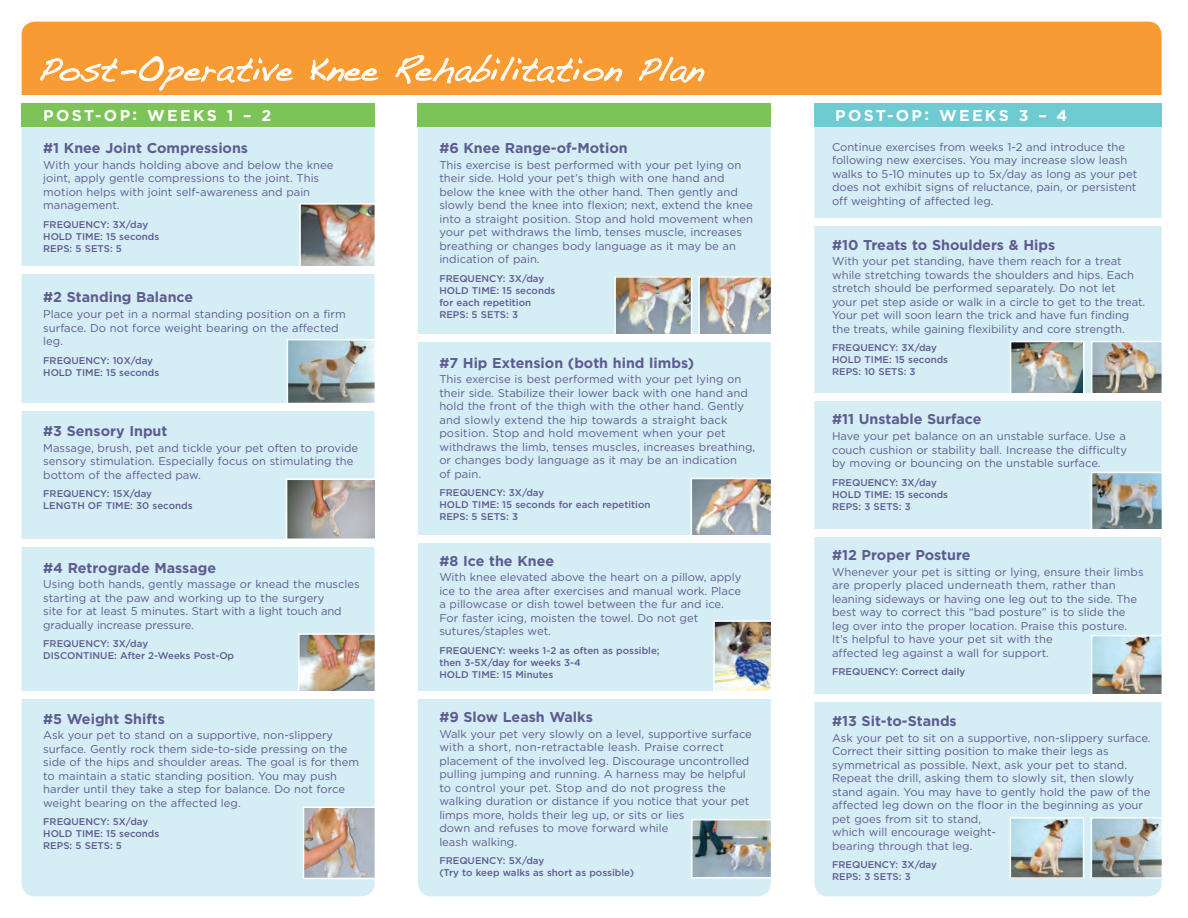
<style>
.page{position:relative;width:1188px;height:918px;background:#fff}
.page>*{position:absolute;margin:0;border:0;box-sizing:border-box;transform-origin:0 0}
.t1{font:33.15px "Handwriting Dakota";letter-spacing:.025em;color:#fff}
.t2{font:700 15.75px "Gotham";letter-spacing:.15em;color:#fff}
.t3{font:700 14.25px "Gotham";color:#5f5b91}
.t4{font:11.25px/13.5px "Gotham";color:#5f5b91}
.t5{font:500 9.75px/12px "Gotham";color:#5f5b91}
</style>
<div class="page">
<div style="left:22px;top:94px;width:353px;height:802px;background:#d5eef5;border-radius:14px"></div>
<div style="left:814px;top:94px;width:348px;height:802px;background:#d5eef5;border-radius:14px"></div>
<div style="left:418px;top:94px;width:353px;height:802px;background:#d5eef5;border-radius:14px"></div>
<div style="left:22px;top:22px;width:1140px;height:74px;background:#f89b33"></div>
<div style="left:22px;top:100px;width:353px;height:27px;background:#7cc358"></div>
<svg style="left:40px;top:56px;width:254px;height:35px;background:#f8a74d"></svg>
<svg style="left:310px;top:58px;width:69px;height:24px;background:#f9ae5b"></svg>
<svg style="left:395px;top:54px;width:227px;height:30px;background:#f9ab55"></svg>
<svg style="left:639px;top:57px;width:66px;height:26px;background:#f9ae5a"></svg>
<div style="left:814px;top:100px;width:348px;height:27px;background:#6fcbd2"></div>
<div style="left:418px;top:100px;width:353px;height:27px;background:#7cc358"></div>
<img style="left:299px;top:203px;width:76px;height:64px">
<svg style="left:286px;top:478px;width:89px;height:62px;background:#a9a39f"></svg>
<img style="left:298px;top:633px;width:77px;height:59px">
<img style="left:303px;top:806px;width:72px;height:73px">
<img style="left:698px;top:276px;width:74px;height:58px">
<img style="left:614px;top:276px;width:78px;height:58px">
<img style="left:691px;top:478px;width:80px;height:57px">
<img style="left:713px;top:620px;width:58px;height:71px">
<img style="left:691px;top:819px;width:80px;height:60px">
<svg style="left:1091px;top:817px;width:71px;height:62px;background:#a4aeae"></svg>
<img style="left:1091px;top:635px;width:71px;height:59px">
<img style="left:1091px;top:472px;width:71px;height:57px">
<img style="left:1010px;top:341px;width:75px;height:53px">
<img style="left:1091px;top:341px;width:71px;height:53px">
<img style="left:287px;top:339px;width:88px;height:64px">
<img style="left:1010px;top:817px;width:74px;height:62px">
<div style="left:11px;top:96px;width:1163px;height:7px;background:#fff"></div>
<div style="left:14px;top:540px;width:369px;height:7px;background:#fff"></div>
<div style="left:412px;top:334px;width:370px;height:8px;background:#fff"></div>
<div style="left:412px;top:691px;width:370px;height:8px;background:#fff"></div>
<div style="left:805px;top:529px;width:370px;height:7px;background:#fff"></div>
<div style="left:805px;top:694px;width:370px;height:8px;background:#fff"></div>
<div style="left:805px;top:394px;width:370px;height:7px;background:#fff"></div>
<div style="left:14px;top:403px;width:369px;height:8px;background:#fff"></div>
<div style="left:14px;top:267px;width:369px;height:7px;background:#fff"></div>
<div style="left:14px;top:692px;width:369px;height:7px;background:#fff"></div>
<div style="left:412px;top:535px;width:370px;height:8px;background:#fff"></div>
<div style="left:805px;top:218px;width:370px;height:8px;background:#fff"></div>
<h1 class="t1" style="left:38px;top:50px;width:667px">Post-Operative Knee Rehabilitation Plan</h1>
<h2 class="t2" style="left:43px;top:106px;width:230px">POST-OP: WEEKS 1 – 2</h2>
<p class="t3" style="left:43px;top:140px;width:206px">#1 Knee Joint Compressions</p>
<p class="t4" style="left:43px;top:158px;width:292px">With your hands holding above and below the knee joint, apply gentle compressions to the joint. This motion helps with joint self-awareness and pain management.</p>
<p class="t5" style="left:43px;top:218px;width:118px">FREQUENCY: 3X/day<br>HOLD TIME: 15 seconds<br>REPS: 5 SETS: 5</p>
<p class="t3" style="left:43px;top:289px;width:151px">#2 Standing Balance</p>
<p class="t4" style="left:43px;top:307px;width:304px">Place your pet in a normal standing position on a firm surface. Do not force weight bearing on the affected leg.</p>
<p class="t5" style="left:43px;top:354px;width:118px">FREQUENCY: 10X/day<br>HOLD TIME: 15 seconds</p>
<p class="t3" style="left:43px;top:423px;width:126px">#3 Sensory Input</p>
<p class="t4" style="left:43px;top:441px;width:317px">Massage, brush, pet and tickle your pet often to provide sensory stimulation. Especially focus on stimulating the bottom of the affected paw.</p>
<p class="t5" style="left:43px;top:488px;width:151px">FREQUENCY: 15X/day<br>LENGTH OF TIME: 30 seconds</p>
<p class="t3" style="left:43px;top:560px;width:174px">#4 Retrograde Massage</p>
<p class="t4" style="left:43px;top:578px;width:318px">Using both hands, gently massage or knead the muscles starting at the paw and working up to the surgery<br>site for at least 5 minutes. Start with a light touch and gradually increase pressure.</p>
<p class="t5" style="left:43px;top:638px;width:192px">FREQUENCY: 3X/day<br>DISCONTINUE: After 2-Weeks Post-Op</p>
<p class="t3" style="left:43px;top:710px;width:123px">#5 Weight Shifts</p>
<p class="t4" style="left:43px;top:728px;width:317px">Ask your pet to stand on a supportive, non-slippery surface. Gently rock them side-to-side pressing on the side of the hips and shoulder areas. The goal is for them to maintain a static standing position. You may push harder until they take a step for balance. Do not force weight bearing on the affected leg.</p>
<p class="t5" style="left:43px;top:815px;width:118px">FREQUENCY: 5X/day<br>HOLD TIME: 15 seconds<br>REPS: 5 SETS: 5</p>
<p class="t3" style="left:439px;top:140px;width:190px">#6 Knee Range-of-Motion</p>
<p class="t4" style="left:439px;top:158px;width:315px">This exercise is best performed with your pet lying on their side. Hold your pet’s thigh with one hand and below the knee with the other hand. Then gently and slowly bend the knee into flexion; next, extend the knee into a straight position. Stop and hold movement when your pet withdraws the limb, tenses muscle, increases breathing or changes body language as it may be an indication of pain.</p>
<p class="t5" style="left:439px;top:272px;width:118px">FREQUENCY: 3X/day<br>HOLD TIME: 15 seconds for each repetition<br>REPS: 5 SETS: 3</p>
<p class="t3" style="left:439px;top:354px;width:256px">#7 Hip Extension (both hind limbs)</p>
<p class="t4" style="left:439px;top:372px;width:318px">This exercise is best performed with your pet lying on their side. Stabilize their lower back with one hand and hold the front of the thigh with the other hand. Gently and slowly extend the hip towards a straight back position. Stop and hold movement when your pet withdraws the limb, tenses muscles, increases breathing, or changes body language as it may be an indication<br>of pain.</p>
<p class="t5" style="left:439px;top:487px;width:213px">FREQUENCY: 3X/day<br>HOLD TIME: 15 seconds for each repetition<br>REPS: 5 SETS: 3</p>
<p class="t3" style="left:439px;top:552px;width:116px">#8 Ice the Knee</p>
<p class="t4" style="left:439px;top:570px;width:304px">With knee elevated above the heart on a pillow, apply ice to the area after exercises and manual work. Place a pillowcase or dish towel between the fur and ice.<br>For faster icing, moisten the towel. Do not get sutures/staples wet.</p>
<p class="t5" style="left:439px;top:644px;width:222px">FREQUENCY: weeks 1-2 as often as possible; then 3-5X/day for weeks 3-4<br>HOLD TIME: 15 Minutes</p>
<p class="t3" style="left:439px;top:709px;width:155px">#9 Slow Leash Walks</p>
<p class="t4" style="left:439px;top:727px;width:314px">Walk your pet very slowly on a level, supportive surface with a short, non-retractable leash. Praise correct placement of the involved leg. Discourage uncontrolled pulling jumping and running. A harness may be helpful to control your pet. Stop and do not progress the walking duration or distance if you notice that your pet limps more, holds their leg up, or sits or lies<br>down and refuses to move forward while<br>leash walking.</p>
<p class="t5" style="left:439px;top:854px;width:196px">FREQUENCY: 5X/day<br>(Try to keep walks as short as possible)</p>
<h2 class="t2" style="left:835px;top:106px;width:234px">POST-OP: WEEKS 3 – 4</h2>
<p class="t4" style="left:832px;top:140px;width:307px">Continue exercises from weeks 1-2 and introduce the following new exercises. You may increase slow leash walks to 5-10 minutes up to 5x/day as long as your pet does not exhibit signs of reluctance, pain, or persistent off weighting of affected leg.</p>
<p class="t3" style="left:832px;top:236px;width:225px">#10 Treats to Shoulders &amp; Hips</p>
<p class="t4" style="left:832px;top:254px;width:315px">With your pet standing, have them reach for a treat while stretching towards the shoulders and hips. Each stretch should be performed separately. Do not let<br>your pet step aside or walk in a circle to get to the treat.<br>Your pet will soon learn the trick and have fun finding the treats, while gaining flexibility and core strength.</p>
<p class="t5" style="left:832px;top:341px;width:118px">FREQUENCY: 3X/day<br>HOLD TIME: 15 seconds<br>REPS: 10 SETS: 3</p>
<p class="t3" style="left:832px;top:411px;width:151px">#11 Unstable Surface</p>
<p class="t4" style="left:832px;top:429px;width:297px;text-align:justify">Have your pet balance on an unstable surface. Use a couch cushion or stability ball. Increase the difficulty by moving or bouncing on the unstable surface.</p>
<p class="t5" style="left:832px;top:476px;width:118px">FREQUENCY: 3X/day<br>HOLD TIME: 15 seconds<br>REPS: 3 SETS: 3</p>
<p class="t3" style="left:832px;top:547px;width:140px">#12 Proper Posture</p>
<p class="t4" style="left:832px;top:565px;width:313px">Whenever your pet is sitting or lying, ensure their limbs are properly placed underneath them, rather than leaning sideways or having one leg out to the side. The best way to correct this “bad posture” is to slide the leg over into the proper location. Praise this posture.<br>It’s helpful to have your pet sit with the<br>affected leg against a wall for support.</p>
<p class="t5" style="left:832px;top:666px;width:135px">FREQUENCY: Correct daily</p>
<p class="t3" style="left:832px;top:713px;width:126px">#13 Sit-to-Stands</p>
<p class="t4" style="left:832px;top:731px;width:320px">Ask your pet to sit on a supportive, non-slippery surface.<br>Correct their sitting position to make their legs as symmetrical as possible. Next, ask your pet to stand.<br>Repeat the drill, asking them to slowly sit, then slowly stand again. You may have to gently hold the paw of the affected leg down on the floor in the beginning as your pet goes from sit to stand,<br>which will encourage weight-<br>bearing through that leg.</p>
<p class="t5" style="left:832px;top:859px;width:106px">FREQUENCY: 3X/day<br>REPS: 3 SETS: 3</p>
</div>
